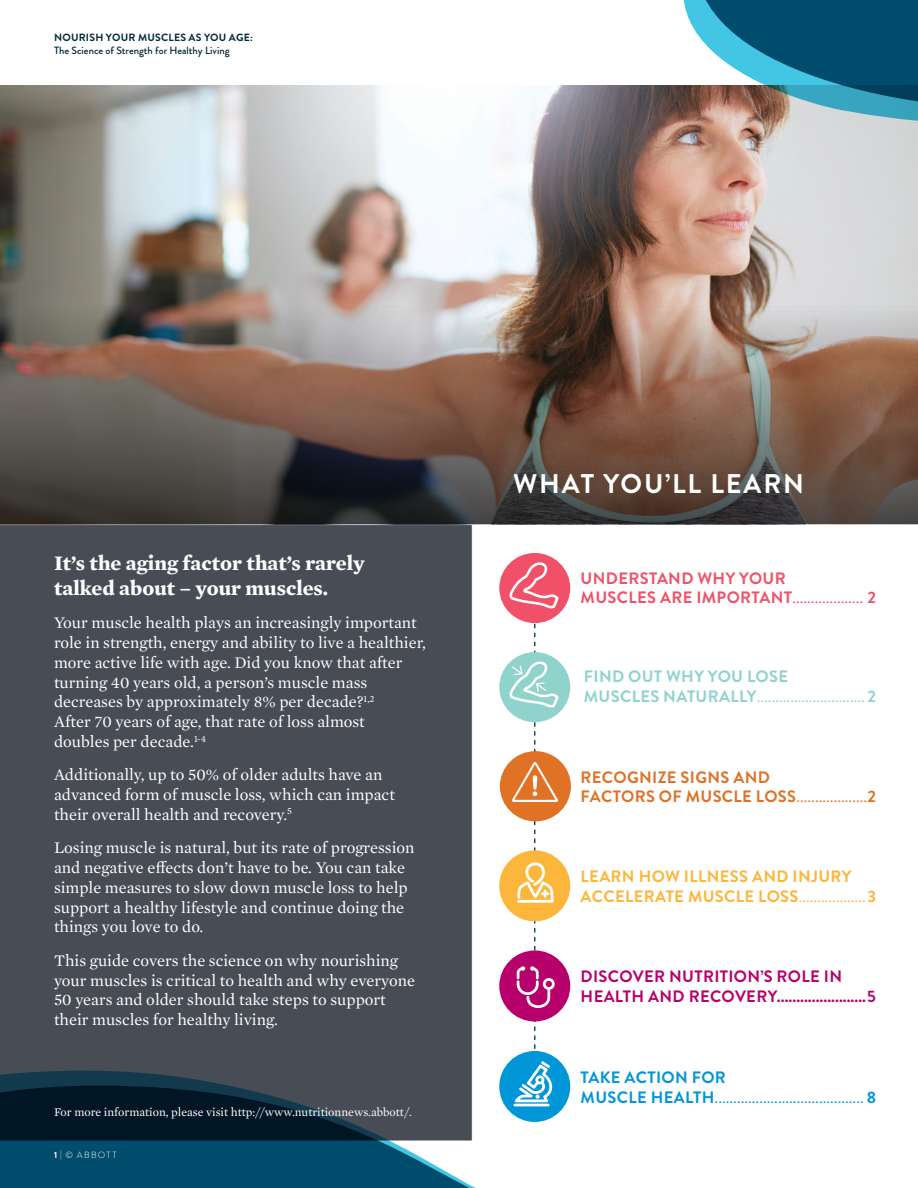
<style>
.page{position:relative;width:918px;height:1188px;background:#fff}
.page>*{position:absolute;margin:0;border:0;box-sizing:border-box;transform-origin:0 0}
.Brandon_Grotesque_Ti{font:700 27px "Brandon Grotesque";letter-spacing:.07em;color:#fff}
.Body{font:700 21px/25.2px "Mercury Text G1";color:#fff}
.Body-2{font:16.5px/19.8px "Mercury Text G1";color:#fff}
.Body-3{font:700 16.5px/19.8px "Brandon Grotesque";letter-spacing:.02em;color:#b7006b}
.Body-4{font:16.5px/19.8px "Brandon Grotesque";color:#0096d7}
.Body-5{font:700 16.5px/19.8px "Brandon Grotesque";letter-spacing:.02em;color:#8fd3cc}
.Body-6{font:700 16.5px/19.8px "Brandon Grotesque";letter-spacing:.02em;color:#fcb63c}
.Body-7{font:700 16.5px/19.8px "Brandon Grotesque";letter-spacing:.02em;color:#f05169}
.Body-8{font:700 16.5px/19.8px "Brandon Grotesque";letter-spacing:.02em;color:#df7226}
.Body-9{font:12px "Mercury Text G1";color:#fff}
.t1{font:500 10.5px "Brandon Grotesque";color:#00293a}
.t2{font:700 10.5px "Brandon Grotesque";letter-spacing:.02em;color:#00293a}
.Page_footer_Abbott_G{font:300 9px "Brandon Grotesque";letter-spacing:.15em;color:#fff}
.s1{font-weight:700}
.s2{font-weight:400}
</style>
<div class="page">
<svg style="left:0;top:1077px;width:551px;height:111px;fill:#004c6d"></svg>
<svg style="left:647px;top:0;width:271px;height:86px"></svg>
<img style="left:0;top:86px;width:918px;height:438px">
<svg style="left:0;top:524px;width:472px;height:617px;background:#424852"></svg>
<div style="left:499px;top:553px;width:71px;height:70px;background:#f05169;border-radius:50%"></div>
<div style="left:499px;top:950px;width:71px;height:71px;background:#b7006b;border-radius:50%"></div>
<div style="left:499px;top:1051px;width:71px;height:71px;background:#0096d7;border-radius:50%"></div>
<hr style="left:514px;top:1104px;width:36px;height:2px;background:#fff">
<div style="left:499px;top:850px;width:71px;height:71px;background:#fcb63c;border-radius:50%"></div>
<div style="left:499px;top:652px;width:71px;height:70px;background:#8fd3cc;border-radius:50%"></div>
<svg style="left:509px;top:561px;width:53px;height:541px"></svg>
<div style="left:500px;top:751px;width:71px;height:70px;background:#e07225;border-radius:50%"></div>
<img style="left:513px;top:763px;width:45px;height:39px">
<p class="t2" style="left:54px;top:30px;width:200px">NOURISH YOUR MUSCLES AS YOU AGE:</p>
<p class="t1" style="left:54px;top:43px;width:177px">The Science of Strength for Healthy Living</p>
<p class="Body" style="left:54px;top:549px;width:312px">It’s the aging factor that’s rarely talked about – your muscles.</p>
<p class="Body-2" style="left:54px;top:612px;width:374px">Your muscle health plays an increasingly important role in strength, energy and ability to live a healthier, more active life with age. Did you know that after turning 40 years old, a person’s muscle mass decreases by approximately 8% per decade?<sup>1,2<br></sup>After 70 years of age, that rate of loss almost<br>doubles per decade.<sup>1-4</sup></p>
<p class="Body-2" style="left:54px;top:764px;width:342px">Additionally, up to 50% of older adults have an advanced form of muscle loss, which can impact their overall health and recovery.<sup>5</sup></p>
<p class="Body-2" style="left:54px;top:837px;width:362px">Losing muscle is natural, but its rate of progression and negative effects don’t have to be. You can take simple measures to slow down muscle loss to help support a healthy lifestyle and continue doing the things you love to do.</p>
<p class="Body-2" style="left:54px;top:950px;width:363px">This guide covers the science on why nourishing your muscles is critical to health and why everyone 50 years and older should take steps to support their muscles for healthy living.</p>
<p class="Body-9" style="left:54px;top:1103px;width:360px">For more information, please visit http://www.nutritionnews.abbott/.</p>
<p class="Page_footer_Abbott_G" style="left:54px;top:1149px;width:64px"><span class="s1">1</span> | © ABBOTT</p>
<p class="Brandon_Grotesque_Ti" style="left:513px;top:465px;width:292px">WHAT YOU’LL LEARN</p>
<p class="Body-7" style="left:581px;top:568px;width:297px">UNDERSTAND WHY YOUR<br>MUSCLES ARE IMPORTANT<span class="s2">...................</span> 2</p>
<p class="Body-5" style="left:584px;top:667px;width:294px">FIND OUT WHY YOU LOSE<br>MUSCLES NATURALLY<span class="s2">.............................</span> 2</p>
<p class="Body-8" style="left:581px;top:767px;width:297px">RECOGNIZE SIGNS AND<br>FACTORS OF MUSCLE LOSS<span class="s2">...................</span>2</p>
<p class="Body-6" style="left:581px;top:867px;width:297px">LEARN HOW ILLNESS AND INJURY<br>ACCELERATE MUSCLE LOSS<span class="s2">..................</span>3</p>
<p class="Body-3" style="left:581px;top:967px;width:297px">DISCOVER NUTRITION’S ROLE IN<br>HEALTH AND RECOVERY.......................5</p>
<p class="Body-4" style="left:581px;top:1067px;width:297px"><span class="s1">TAKE ACTION FOR<br>MUSCLE HEALTH</span>........................................ <span class="s1">8</span></p>
</div>
